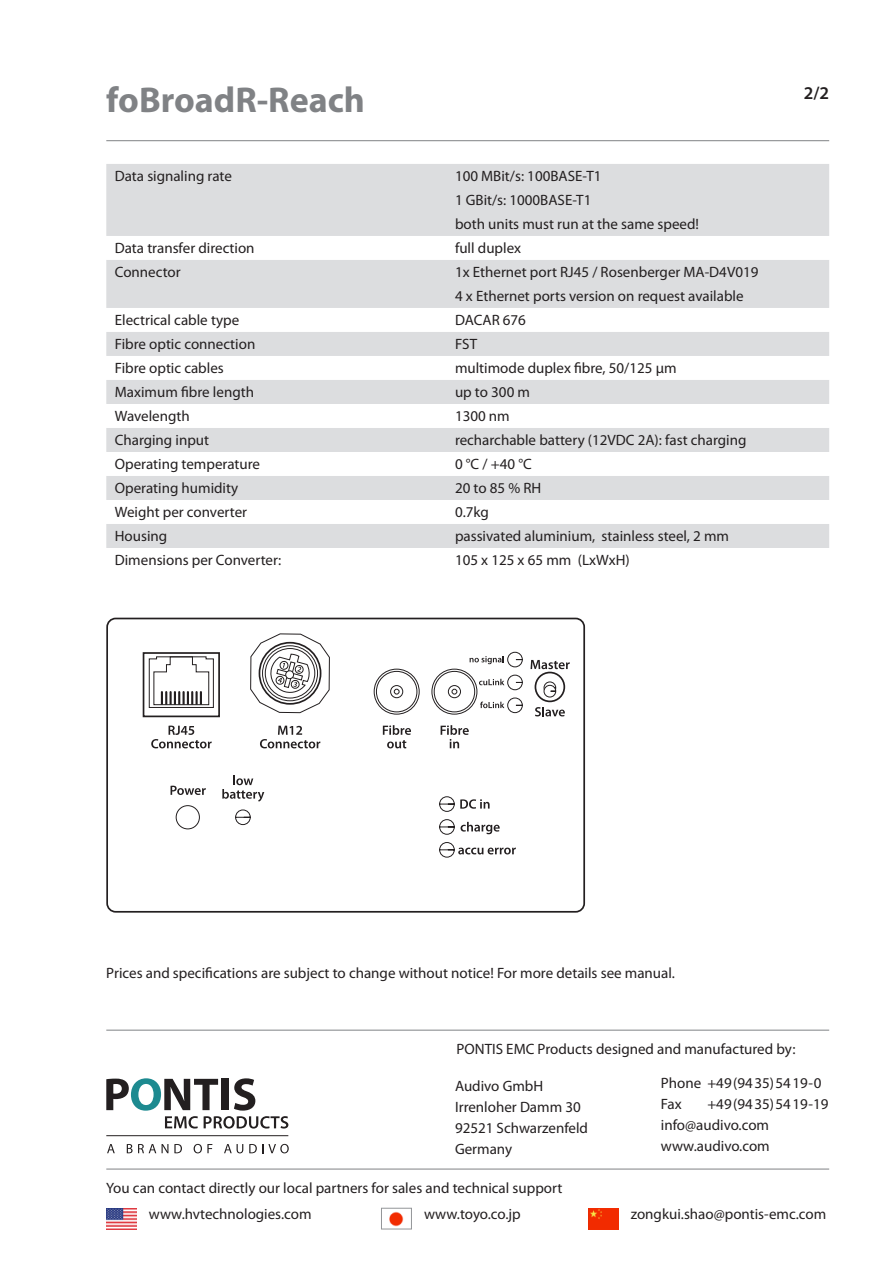
<style>
.page{position:relative;width:893px;height:1263px;background:#fff}
.page>*{position:absolute;margin:0;border:0;box-sizing:border-box;transform-origin:0 0}
.t1{font:700 36px "Myriad Pro";color:#808285}
.t2{font:600 18px "Myriad Pro";color:#231f20}
.t3{font:15px/21px "Myriad Pro";color:#231f20}
</style>
<div class="page">
<hr style="left:106px;top:1030px;width:723px;height:1px;background:#808285">
<hr style="left:106px;top:1169px;width:723px;height:1px;background:#808285">
<svg style="left:106px;top:1078px;width:182px;height:50px"></svg>
<svg style="left:107px;top:1144px;width:8px;height:9px"></svg>
<svg style="left:127px;top:1144px;width:29px;height:9px"></svg>
<svg style="left:162px;top:1144px;width:6px;height:9px"></svg>
<svg style="left:174px;top:1144px;width:8px;height:9px"></svg>
<svg style="left:194px;top:1144px;width:18px;height:9px"></svg>
<svg style="left:224px;top:1144px;width:19px;height:9px"></svg>
<svg style="left:249px;top:1144px;width:40px;height:9px"></svg>
<hr style="left:106px;top:1135px;width:182px;height:1px;background:#231f20">
<img style="left:106px;top:1208px;width:30px;height:21px">
<img style="left:588px;top:1208px;width:30px;height:21px">
<img style="left:389px;top:1211px;width:15px;height:16px">
<div style="left:381px;top:1208px;width:31px;height:21px;border:1px solid #939598"></div>
<hr style="left:106px;top:140px;width:723px;height:1px;background:#808285">
<div style="left:106px;top:164px;width:723px;height:24px;background:#dcdddf"></div>
<div style="left:106px;top:188px;width:723px;height:24px;background:#dcdddf"></div>
<div style="left:106px;top:212px;width:723px;height:24px;background:#dcdddf"></div>
<div style="left:106px;top:260px;width:723px;height:24px;background:#dcdddf"></div>
<div style="left:106px;top:284px;width:723px;height:24px;background:#dcdddf"></div>
<div style="left:106px;top:332px;width:723px;height:24px;background:#dcdddf"></div>
<div style="left:106px;top:380px;width:723px;height:24px;background:#dcdddf"></div>
<div style="left:106px;top:428px;width:723px;height:24px;background:#dcdddf"></div>
<div style="left:106px;top:476px;width:723px;height:24px;background:#dcdddf"></div>
<div style="left:106px;top:524px;width:723px;height:24px;background:#dcdddf"></div>
<svg style="left:250px;top:633px;width:80px;height:81px"></svg>
<div style="left:535px;top:672px;width:30px;height:30px;border:2px solid #231f20;border-radius:50%"></div>
<svg style="left:543px;top:681px;width:13px;height:17px"></svg>
<div style="left:143px;top:652px;width:77px;height:65px;border:2px solid #231f20"></div>
<svg style="left:148px;top:656px;width:66px;height:52px"></svg>
<svg style="left:151px;top:726px;width:61px;height:22px"></svg>
<svg style="left:260px;top:726px;width:60px;height:22px"></svg>
<svg style="left:383px;top:725px;width:28px;height:23px"></svg>
<svg style="left:441px;top:725px;width:28px;height:23px"></svg>
<svg style="left:531px;top:660px;width:39px;height:9px"></svg>
<svg style="left:535px;top:707px;width:30px;height:9px"></svg>
<svg style="left:171px;top:775px;width:345px;height:83px"></svg>
<div style="left:106px;top:618px;width:479px;height:295px;border:2px solid #231f20;border-radius:9px"></div>
<svg style="left:373px;top:651px;width:150px;height:64px"></svg>
<h1 class="t1" style="left:106px;top:80px;width:260px">foBroadR-Reach</h1>
<p class="t2" style="left:804px;top:83px;width:27px">2/2</p>
<p class="t3" style="left:115px;top:166px;width:119px">Data signaling rate</p>
<p class="t3" style="left:455px;top:165px;width:246px;line-height:24px">100 MBit/s: 100BASE-T1<br>1 GBit/s: 1000BASE-T1<br>both units must run at the same speed!</p>
<p class="t3" style="left:115px;top:238px;width:141px">Data transfer direction</p>
<p class="t3" style="left:455px;top:238px;width:68px">full duplex</p>
<p class="t3" style="left:115px;top:262px;width:67px">Connector</p>
<p class="t3" style="left:455px;top:261px;width:305px;line-height:24px">1x Ethernet port RJ45 / Rosenberger MA-D4V019<br>4 x Ethernet ports version on request available</p>
<p class="t3" style="left:115px;top:310px;width:126px">Electrical cable type</p>
<p class="t3" style="left:455px;top:310px;width:73px">DACAR 676</p>
<p class="t3" style="left:115px;top:334px;width:142px">Fibre optic connection</p>
<p class="t3" style="left:455px;top:334px;width:24px">FST</p>
<p class="t3" style="left:115px;top:358px;width:111px">Fibre optic cables</p>
<p class="t3" style="left:455px;top:358px;width:223px">multimode duplex fibre, 50/125 µm</p>
<p class="t3" style="left:115px;top:382px;width:141px">Maximum fibre length</p>
<p class="t3" style="left:455px;top:382px;width:77px">up to 300 m</p>
<p class="t3" style="left:115px;top:406px;width:76px">Wavelength</p>
<p class="t3" style="left:455px;top:406px;width:56px">1300 nm</p>
<p class="t3" style="left:115px;top:430px;width:96px">Charging input</p>
<p class="t3" style="left:455px;top:430px;width:293px">recharchable battery (12VDC 2A): fast charging</p>
<p class="t3" style="left:115px;top:454px;width:147px">Operating temperature</p>
<p class="t3" style="left:455px;top:454px;width:78px">0 °C / +40 °C</p>
<p class="t3" style="left:115px;top:478px;width:125px">Operating humidity</p>
<p class="t3" style="left:455px;top:478px;width:88px">20 to 85 % RH</p>
<p class="t3" style="left:115px;top:502px;width:134px">Weight per converter</p>
<p class="t3" style="left:455px;top:502px;width:35px">0.7kg</p>
<p class="t3" style="left:115px;top:526px;width:54px">Housing</p>
<p class="t3" style="left:455px;top:526px;width:276px">passivated aluminium, stainless steel, 2 mm</p>
<p class="t3" style="left:115px;top:550px;width:168px">Dimensions per Converter:</p>
<p class="t3" style="left:455px;top:550px;width:176px">105 x 125 x 65 mm (LxWxH)</p>
<p class="t3" style="left:106px;top:963px;width:570px">Prices and specifications are subject to change without notice! For more details see manual.</p>
<p class="t3" style="left:456px;top:1039px;width:340px">PONTIS EMC Products designed and manufactured by:</p>
<p class="t3" style="left:455px;top:1075px;width:135px">Audivo GmbH<br>Irrenloher Damm 30<br>92521 Schwarzenfeld<br>Germany</p>
<p class="t3" style="left:661px;top:1073px;width:162px">Phone +49(9435)5419-0<br>Fax</p>
<p class="t3" style="left:661px;top:1094px;width:169px;text-indent:46px">+49(9435)5419-19 info@audivo.com www.audivo.com</p>
<p class="t3" style="left:106px;top:1177px;width:458px">You can contact directly our local partners for sales and technical support</p>
<p class="t3" style="left:149px;top:1204px;width:164px">www.hvtechnologies.com</p>
<p class="t3" style="left:424px;top:1204px;width:98px">www.toyo.co.jp</p>
<p class="t3" style="left:631px;top:1204px;width:197px">zongkui.shao@pontis-emc.com</p>
</div>
